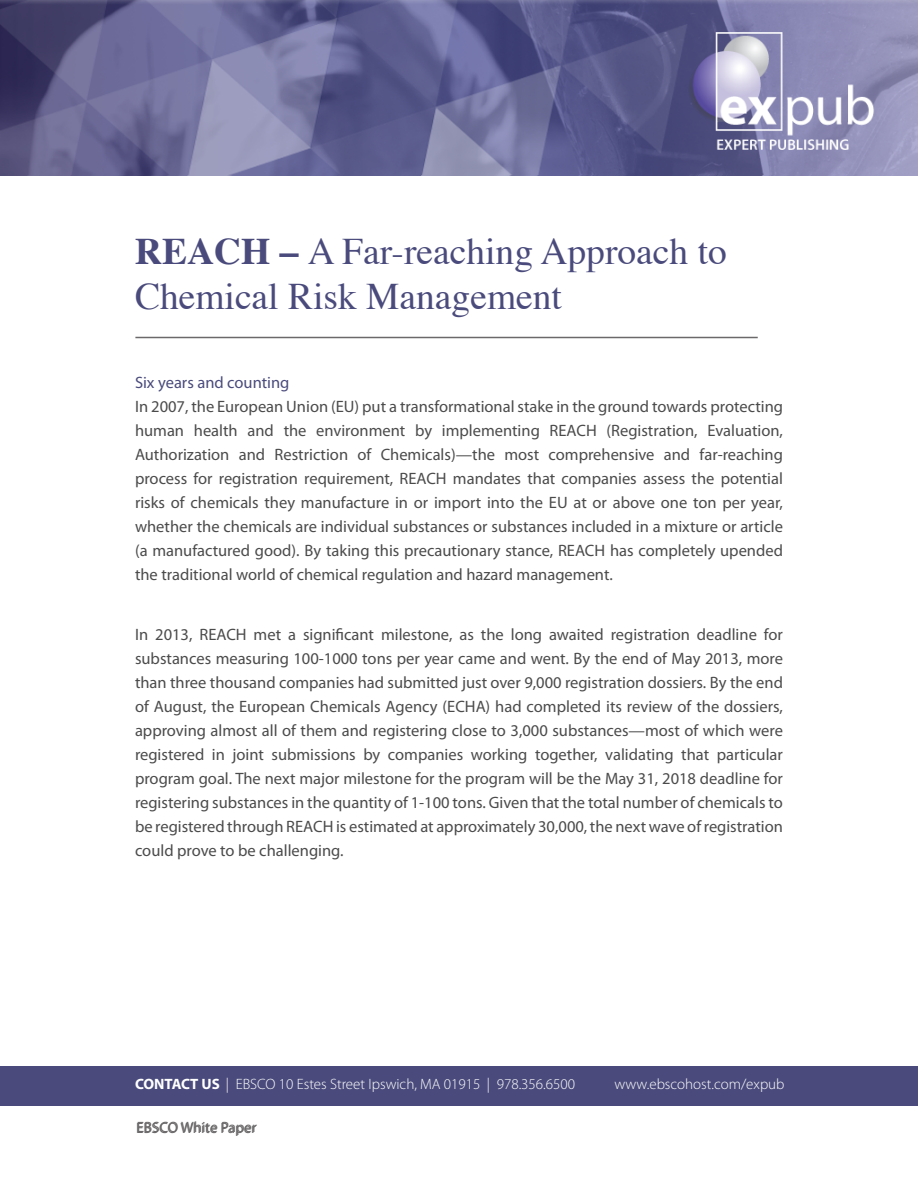
<style>
.page{position:relative;width:918px;height:1188px;background:#fff}
.page>*{position:absolute;margin:0;border:0;box-sizing:border-box;transform-origin:0 0}
.t1{font:37.5px/45px "Times";color:#4a4b7c}
.t2{font:16.5px/24px "Myriad Pro";color:#4c4b4b;text-align:justify}
.t3{font:16.5px "Myriad Pro";color:#4a4b7c}
.t4{font:300 15px "Myriad Pro";color:#fff}
.t5{font:15px "Myriad Pro";color:#6b6969}
.s1{font-weight:700}
</style>
<div class="page">
<div style="left:0;top:1067px;width:917px;height:39px;background:#4a4b7c"></div>
<img style="left:0;top:0;width:918px;height:175px">
<div style="left:0;top:1066px;width:918px;height:39px;background:#4a4b7c"></div>
<hr style="left:135px;top:337px;width:623px;height:1px;background:#6b6969">
<h1 class="t1" style="left:135px;top:225px;width:593px"><span class="s1">REACH –</span> A Far-reaching Approach to<br>Chemical Risk Management</h1>
<p class="t3" style="left:135px;top:372px;width:156px">Six years and counting</p>
<p class="t2" style="left:135px;top:394px;width:650px">In 2007, the European Union (EU) put a transformational stake in the ground towards protecting human health and the environment by implementing REACH (Registration, Evaluation, Authorization and Restriction of Chemicals)—the most comprehensive and far-reaching process for registration requirement, REACH mandates that companies assess the potential risks of chemicals they manufacture in or import into the EU at or above one ton per year, whether the chemicals are individual substances or substances included in a mixture or article (a manufactured good). By taking this precautionary stance, REACH has completely upended the traditional world of chemical regulation and hazard management.</p>
<p class="t2" style="left:135px;top:622px;width:650px">In 2013, REACH met a significant milestone, as the long awaited registration deadline for substances measuring 100-1000 tons per year came and went. By the end of May 2013, more than three thousand companies had submitted just over 9,000 registration dossiers. By the end of August, the European Chemicals Agency (ECHA) had completed its review of the dossiers, approving almost all of them and registering close to 3,000 substances—most of which were registered in joint submissions by companies working together, validating that particular program goal. The next major milestone for the program will be the May 31, 2018 deadline for registering substances in the quantity of 1-100 tons. Given that the total number of chemicals to be registered through REACH is estimated at approximately 30,000, the next wave of registration could prove to be challenging.</p>
<p class="t4" style="left:135px;top:1076px;width:442px"><span class="s1">CONTACT US</span> | EBSCO 10 Estes Street Ipswich, MA 01915 | 978.356.6500</p>
<p class="t4" style="left:615px;top:1076px;width:171px">www.ebscohost.com/expub</p>
<p class="t5" style="left:137px;top:1118px;width:122px">EBSCO White Paper</p>
</div>
